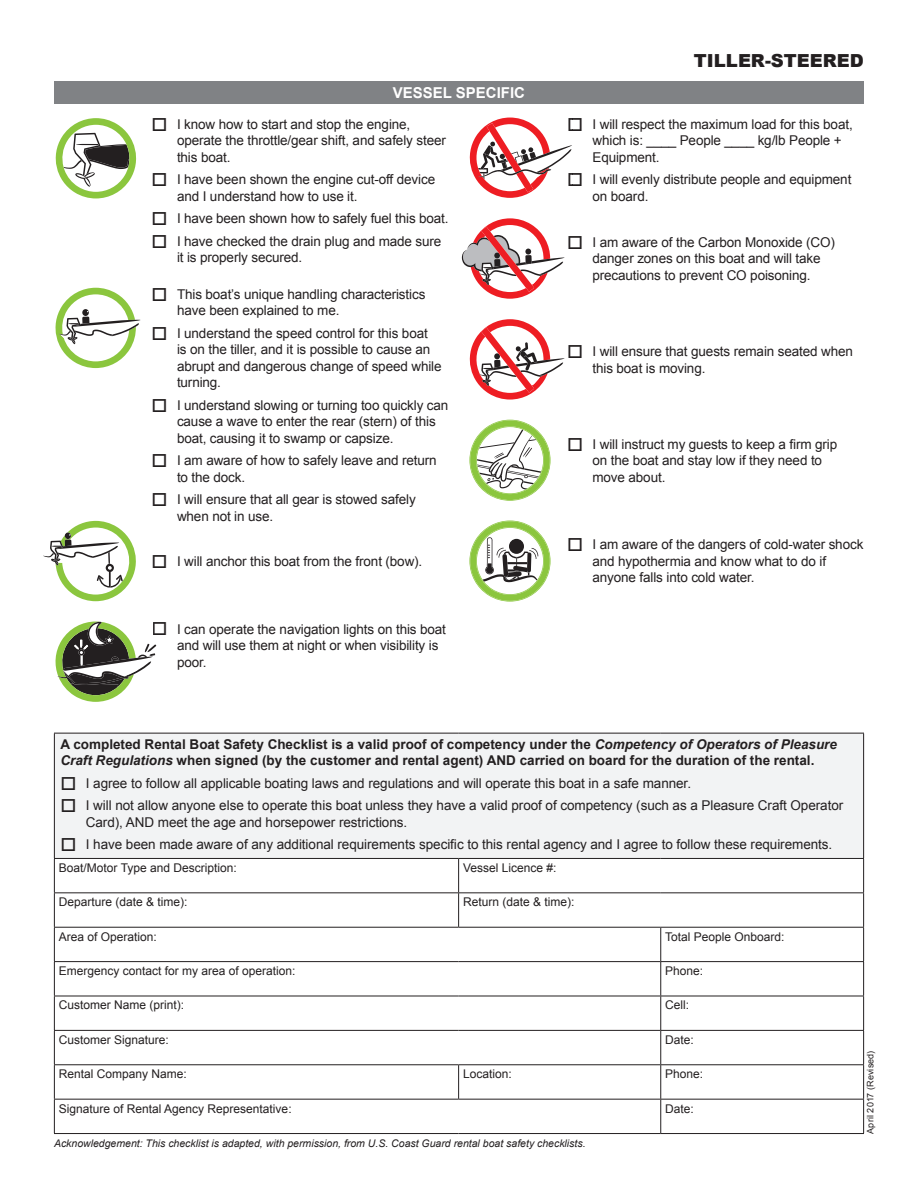
<style>
.page{position:relative;width:918px;height:1188px;background:#fff}
.page>*{position:absolute;margin:0;border:0;box-sizing:border-box;transform-origin:0 0}
.t1{font:900 18px "Arial";color:#231f20}
.t2{font:700 15px "Arial";color:#fff}
.t3{font:13.5px/16.5px "Arial";letter-spacing:-.01em;color:#231f20}
.t4{font:700 13.5px/16.5px "Arial";color:#231f20}
.t5{font:12px "Arial";color:#231f20}
.t6{font:italic 10.5px "Arial";color:#231f20}
.t7{font:9px "Arial";letter-spacing:.02em;color:#231f20}
.s1{font-style:italic}
</style>
<div class="page">
<div style="left:54px;top:81px;width:810px;height:23px;background:#808285"></div>
<div style="left:54px;top:733px;width:810px;height:125px;background:#f2f3f4"></div>
<hr style="left:661px;top:961px;width:203px;height:1px;background:#231f20">
<hr style="left:863px;top:962px;width:1px;height:34px;background:#231f20">
<hr style="left:661px;top:996px;width:203px;height:1px;background:#231f20">
<hr style="left:458px;top:859px;width:1px;height:33px;background:#231f20">
<hr style="left:54px;top:892px;width:405px;height:1px;background:#231f20">
<hr style="left:459px;top:892px;width:202px;height:1px;background:#231f20">
<hr style="left:458px;top:893px;width:1px;height:34px;background:#231f20">
<hr style="left:661px;top:892px;width:203px;height:1px;background:#231f20">
<hr style="left:54px;top:927px;width:405px;height:1px;background:#231f20">
<hr style="left:459px;top:927px;width:202px;height:1px;background:#231f20">
<hr style="left:661px;top:927px;width:203px;height:1px;background:#231f20">
<hr style="left:660px;top:928px;width:1px;height:33px;background:#231f20">
<hr style="left:660px;top:996px;width:1px;height:34px;background:#231f20">
<hr style="left:54px;top:1030px;width:405px;height:1px;background:#231f20">
<hr style="left:459px;top:1030px;width:202px;height:1px;background:#231f20">
<hr style="left:661px;top:1030px;width:203px;height:1px;background:#231f20">
<hr style="left:660px;top:1031px;width:1px;height:33px;background:#231f20">
<hr style="left:54px;top:1064px;width:405px;height:1px;background:#231f20">
<hr style="left:459px;top:1064px;width:202px;height:1px;background:#231f20">
<hr style="left:458px;top:1065px;width:1px;height:34px;background:#231f20">
<hr style="left:661px;top:1064px;width:203px;height:1px;background:#231f20">
<hr style="left:660px;top:1065px;width:1px;height:34px;background:#231f20">
<hr style="left:54px;top:1099px;width:405px;height:1px;background:#231f20">
<hr style="left:459px;top:1099px;width:202px;height:1px;background:#231f20">
<hr style="left:661px;top:1099px;width:203px;height:1px;background:#231f20">
<hr style="left:660px;top:1100px;width:1px;height:33px;background:#231f20">
<hr style="left:54px;top:859px;width:1px;height:33px;background:#231f20">
<hr style="left:863px;top:859px;width:1px;height:33px;background:#231f20">
<hr style="left:54px;top:893px;width:1px;height:34px;background:#231f20">
<hr style="left:863px;top:893px;width:1px;height:34px;background:#231f20">
<hr style="left:54px;top:928px;width:1px;height:33px;background:#231f20">
<hr style="left:863px;top:928px;width:1px;height:33px;background:#231f20">
<hr style="left:54px;top:996px;width:1px;height:34px;background:#231f20">
<hr style="left:863px;top:996px;width:1px;height:34px;background:#231f20">
<hr style="left:54px;top:1031px;width:1px;height:33px;background:#231f20">
<hr style="left:863px;top:1031px;width:1px;height:33px;background:#231f20">
<hr style="left:54px;top:1065px;width:1px;height:34px;background:#231f20">
<hr style="left:863px;top:1065px;width:1px;height:34px;background:#231f20">
<hr style="left:54px;top:1100px;width:1px;height:33px;background:#231f20">
<hr style="left:863px;top:1100px;width:1px;height:33px;background:#231f20">
<hr style="left:54px;top:1133px;width:405px;height:1px;background:#231f20">
<hr style="left:459px;top:1133px;width:202px;height:1px;background:#231f20">
<hr style="left:661px;top:1133px;width:203px;height:1px;background:#231f20">
<hr style="left:54px;top:961px;width:405px;height:1px;background:#231f20">
<hr style="left:54px;top:962px;width:1px;height:34px;background:#231f20">
<hr style="left:459px;top:961px;width:202px;height:1px;background:#231f20">
<hr style="left:660px;top:962px;width:1px;height:34px;background:#231f20">
<hr style="left:54px;top:996px;width:405px;height:1px;background:#231f20">
<hr style="left:459px;top:996px;width:202px;height:1px;background:#231f20">
<hr style="left:54px;top:733px;width:405px;height:1px;background:#231f20">
<hr style="left:54px;top:734px;width:1px;height:124px;background:#231f20">
<hr style="left:459px;top:733px;width:202px;height:1px;background:#231f20">
<hr style="left:661px;top:733px;width:203px;height:1px;background:#231f20">
<hr style="left:863px;top:734px;width:1px;height:124px;background:#231f20">
<hr style="left:54px;top:858px;width:405px;height:1px;background:#231f20">
<hr style="left:459px;top:858px;width:202px;height:1px;background:#231f20">
<hr style="left:661px;top:858px;width:203px;height:1px;background:#231f20">
<svg style="left:469px;top:319px;width:96px;height:81px"></svg>
<svg style="left:461px;top:218px;width:104px;height:81px"></svg>
<svg style="left:43px;top:520px;width:93px;height:82px"></svg>
<svg style="left:469px;top:520px;width:82px;height:82px"></svg>
<svg style="left:55px;top:287px;width:86px;height:82px"></svg>
<svg style="left:55px;top:118px;width:82px;height:80px"></svg>
<svg style="left:469px;top:419px;width:82px;height:82px"></svg>
<svg style="left:469px;top:117px;width:103px;height:81px"></svg>
<svg style="left:55px;top:621px;width:102px;height:81px"></svg>
<p class="t2" style="left:393px;top:83px;width:134px">VESSEL SPECIFIC</p>
<p class="t3" style="left:177px;top:116px;width:270px;text-indent:-25px">□ I know how to start and stop the engine, operate the throttle/gear shift, and safely steer this boat.</p>
<p class="t3" style="left:177px;top:171px;width:260px;text-indent:-25px">□ I have been shown the engine cut-off device and I understand how to use it.</p>
<p class="t3" style="left:152px;top:210px;width:298px">□ I have been shown how to safely fuel this boat.</p>
<p class="t3" style="left:177px;top:233px;width:266px;text-indent:-25px">□ I have checked the drain plug and made sure it is properly secured.</p>
<p class="t3" style="left:177px;top:286px;width:250px;text-indent:-25px">□ This boat’s unique handling characteristics have been explained to me.</p>
<p class="t3" style="left:177px;top:325px;width:266px;text-indent:-25px">□ I understand the speed control for this boat<br>is on the tiller, and it is possible to cause an abrupt and dangerous change of speed while turning.</p>
<p class="t3" style="left:177px;top:397px;width:273px;text-indent:-25px">□ I understand slowing or turning too quickly can cause a wave to enter the rear (stern) of this boat, causing it to swamp or capsize.</p>
<p class="t3" style="left:177px;top:453px;width:261px;text-indent:-25px">□ I am aware of how to safely leave and return to the dock.</p>
<p class="t3" style="left:177px;top:492px;width:240px;text-indent:-25px">□ I will ensure that all gear is stowed safely when not in use.</p>
<p class="t3" style="left:152px;top:553px;width:272px">□ I will anchor this boat from the front (bow).</p>
<p class="t3" style="left:177px;top:621px;width:271px">I can operate the navigation lights on this boat and will use them at night or when visibility is poor.</p>
<h1 class="t1" style="left:694px;top:47px;width:171px">TILLER-STEERED</h1>
<p class="t3" style="left:592px;top:116px;width:262px">I will respect the maximum load for this boat, which is: ____ People ____ kg/lb People +<br>Equipment.</p>
<p class="t3" style="left:592px;top:171px;width:260px">I will evenly distribute people and equipment on board.</p>
<p class="t3" style="left:592px;top:234px;width:244px;text-indent:-25px">□ I am aware of the Carbon Monoxide (CO) danger zones on this boat and will take precautions to prevent CO poisoning.</p>
<p class="t3" style="left:592px;top:343px;width:262px;text-indent:-25px">□ I will ensure that guests remain seated when this boat is moving.</p>
<p class="t3" style="left:592px;top:436px;width:246px;text-indent:-25px">□ I will instruct my guests to keep a firm grip on the boat and stay low if they need to move about.</p>
<p class="t3" style="left:592px;top:537px;width:272px;text-indent:-25px">□ I am aware of the dangers of cold-water shock and hypothermia and know what to do if anyone falls into cold water.</p>
<p class="t4" style="left:60px;top:736px;width:778px">A completed Rental Boat Safety Checklist is a valid proof of competency under the <span class="s1">Competency of Operators of Pleasure<br>Craft Regulations</span> when signed (by the customer and rental agent) AND carried on board for the duration of the rental.</p>
<p class="t3" style="left:60px;top:775px;width:632px">□ I agree to follow all applicable boating laws and regulations and will operate this boat in a safe manner.</p>
<p class="t3" style="left:86px;top:798px;width:759px;text-indent:-25px">□ I will not allow anyone else to operate this boat unless they have a valid proof of competency (such as a Pleasure Craft Operator<br>Card), AND meet the age and horsepower restrictions.</p>
<p class="t3" style="left:60px;top:837px;width:773px">□ I have been made aware of any additional requirements specific to this rental agency and I agree to follow these requirements.</p>
<p class="t5" style="left:59px;top:860px;width:179px">Boat/Motor Type and Description:</p>
<p class="t5" style="left:463px;top:860px;width:95px">Vessel Licence #:</p>
<p class="t5" style="left:59px;top:894px;width:130px">Departure (date &amp; time):</p>
<p class="t5" style="left:463px;top:894px;width:113px">Return (date &amp; time):</p>
<p class="t5" style="left:59px;top:929px;width:100px">Area of Operation:</p>
<p class="t5" style="left:665px;top:929px;width:121px">Total People Onboard:</p>
<p class="t5" style="left:59px;top:963px;width:238px">Emergency contact for my area of operation:</p>
<p class="t5" style="left:665px;top:963px;width:40px">Phone:</p>
<p class="t5" style="left:59px;top:997px;width:127px">Customer Name (print):</p>
<p class="t5" style="left:665px;top:997px;width:25px">Cell:</p>
<p class="t5" style="left:59px;top:1032px;width:112px">Customer Signature:</p>
<p class="t5" style="left:665px;top:1032px;width:30px">Date:</p>
<p class="t5" style="left:59px;top:1066px;width:130px">Rental Company Name:</p>
<p class="t5" style="left:463px;top:1066px;width:50px">Location:</p>
<p class="t5" style="left:665px;top:1066px;width:40px">Phone:</p>
<p class="t5" style="left:59px;top:1101px;width:234px">Signature of Rental Agency Representative:</p>
<p class="t5" style="left:665px;top:1101px;width:30px">Date:</p>
<p class="t6" style="left:54px;top:1137px;width:533px">Acknowledgement: This checklist is adapted, with permission, from U.S. Coast Guard rental boat safety checklists.</p>
<p class="t7" style="left:864px;top:1134px;width:85px;rotate:-90deg">April 2017 (Revised)</p>
</div>
